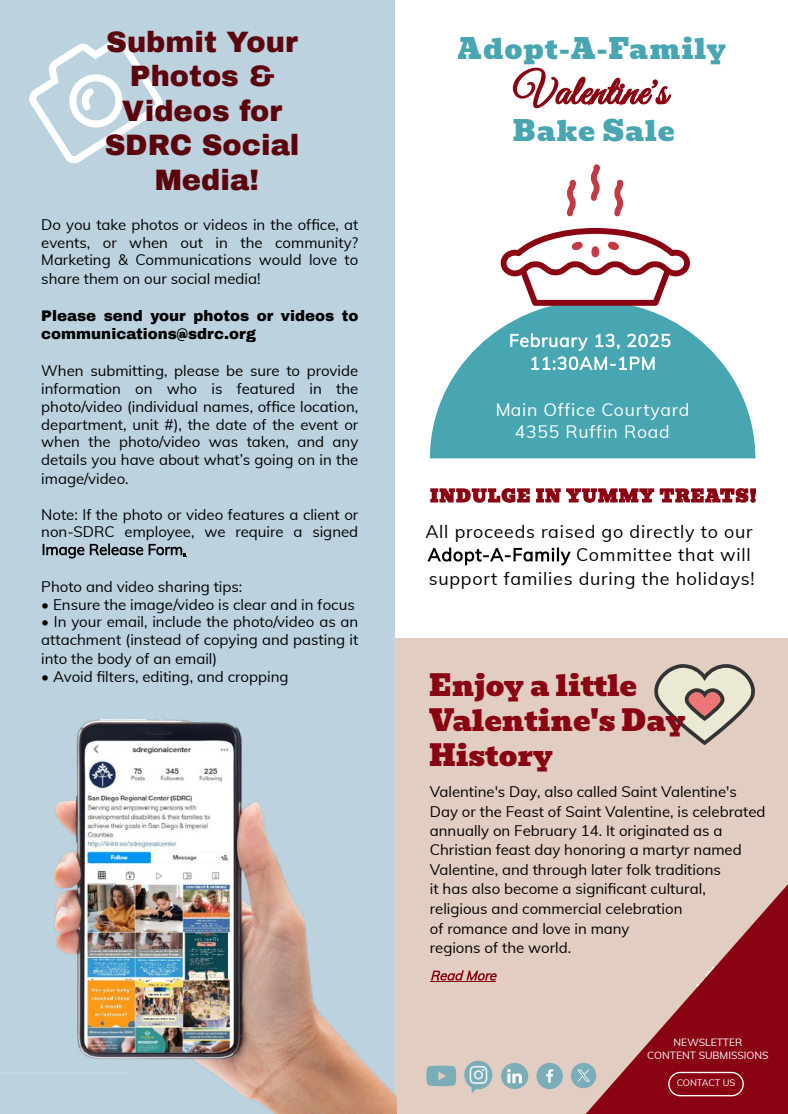
<style>
.page{position:relative;width:788px;height:1114px;background:#fff}
.page>*{position:absolute;margin:0;border:0;box-sizing:border-box;transform-origin:0 0}
.t1{font:29.12px/34.9px "Bevan";color:#8a0312}
.t2{font:900 28.88px/34.6px "Archivo";color:#5b040d;text-align:center}
.t3{font:28.12px "Bevan";letter-spacing:.035em;color:#47a6b1}
.t4{font:17.88px/23.1px "Muli";letter-spacing:.04em;color:#000}
.t5{font:17.62px/22.8px "Muli";letter-spacing:.04em;color:#fff;text-align:center}
.t6{font:15px/18px "Muli";color:#000;text-align:justify}
.t7{font:900 15px/18.8px "Archivo";color:#000}
.t8{font:10.25px/13.1px "Muli";color:#fff;text-align:center}
.t9{font:9.25px "Muli";letter-spacing:-.01em;color:#fff}
.s1{color:rgb(0 0 0/0)}
</style>
<div class="page">
<div style="left:394px;top:638px;width:394px;height:476px;background:#e1cdc2"></div>
<svg style="left:430px;top:303px;width:325px;height:155px;fill:#47a6b1"></svg>
<div style="left:0;top:0;width:395px;height:1114px;background:#bdd2df"></div>
<hr style="left:0;top:1072px;width:128px;height:1px;background:#c6d6e5">
<svg style="left:43px;top:543px;width:143px;height:15px"></svg>
<img style="left:53px;top:719px;width:344px;height:395px">
<svg style="left:29px;top:38px;width:134px;height:126px"></svg>
<svg style="left:549px;top:884px;width:239px;height:230px"></svg>
<svg style="left:668px;top:1071px;width:75px;height:25px;background:#961e2c"></svg>
<svg style="left:536px;top:1062px;width:26px;height:27px"></svg>
<svg style="left:464px;top:1060px;width:28px;height:33px"></svg>
<svg style="left:501px;top:1063px;width:27px;height:26px"></svg>
<svg style="left:426px;top:1065px;width:30px;height:21px"></svg>
<svg style="left:571px;top:1063px;width:25px;height:25px"></svg>
<svg style="left:500px;top:228px;width:190px;height:75px"></svg>
<svg style="left:567px;top:179px;width:9px;height:38px"></svg>
<svg style="left:614px;top:179px;width:10px;height:38px"></svg>
<svg style="left:590px;top:164px;width:10px;height:37px"></svg>
<svg style="left:513px;top:68px;width:158px;height:40px"></svg>
<svg style="left:427px;top:547px;width:143px;height:18px"></svg>
<svg style="left:510px;top:333px;width:160px;height:37px;background:#70b9c2"></svg>
<svg style="left:430px;top:488px;width:326px;height:15px"></svg>
<hr style="left:430px;top:981px;width:65px;height:1px;background:#8a0312">
<svg style="left:431px;top:970px;width:66px;height:10px"></svg>
<svg style="left:654px;top:664px;width:101px;height:81px"></svg>
<h2 class="t2" style="left:104px;top:25px;width:197px">Submit Your<br>Photos &amp;<br>Videos for<br>SDRC Social<br>Media!</h2>
<p class="t6" style="left:41px;top:216px;width:318px">Do you take photos or videos in the of ce, at events, or when out in the community?<br>Marketing &amp; Communications would love to share them on our social media!</p>
<p class="t7" style="left:41px;top:306px;width:318px">Please send your photos or videos to communications@sdrc.org</p>
<p class="t6" style="left:41px;top:362px;width:318px">When submitting, please be sure to provide information on who is featured in the photo/video (individual names, of ce location, department, unit #), the date of the event or when the photo/video was taken, and any details you have about what’s going on in the image/video.</p>
<p class="t6" style="left:41px;top:506px;width:318px">Note: If the photo or video features a client or non-SDRC employee, we require a signed</p>
<p class="t6" style="left:41px;top:578px;width:203px">Photo and video sharing tips:</p>
<p class="t6" style="left:41px;top:596px;width:315px">• Ensure the image/video is clear and in focus</p>
<p class="t6" style="left:41px;top:614px;width:318px">• In your email, include the photo/video as an attachment (instead of copying and pasting it into the body of an email)</p>
<p class="t6" style="left:41px;top:668px;width:249px">• Avoid lters, editing, and cropping</p>
<h3 class="t3" style="left:458px;top:26px;width:270px">Adopt-A-Family</h3>
<h3 class="t3" style="left:513px;top:108px;width:163px">Bake Sale</h3>
<p class="t5" style="left:495px;top:399px;width:196px">Main Office Courtyard<br>4355 Ruffin Road</p>
<p class="t4" style="left:425px;top:521px;width:331px">All proceeds raised go directly to our<br><span class="s1">Adopt-A-Family</span> Committee that will support families during the holidays!</p>
<h1 class="t1" style="left:429px;top:668px;width:258px">Enjoy a little<br>Valentine's Day<br>History</h1>
<p class="t6" style="left:430px;top:782px;width:337px;line-height:19.5px;text-align:left">Valentine's Day, also called Saint Valentine's Day or the Feast of Saint Valentine, is celebrated annually on February 14. It originated as a Christian feast day honoring a martyr named Valentine, and through later folk traditions<br>it has also become a signi</p>
<p class="t6" style="left:430px;top:880px;width:277px;line-height:19.4px;text-align:left;text-indent:186px">cant cultural, religious and commercial celebration<br>of romance and love in many<br>regions of the world.</p>
<p class="t8" style="left:647px;top:1036px;width:123px">NEWSLETTER<br>CONTENT SUBMISSIONS</p>
<p class="t9" style="left:676px;top:1079px;width:60px">CONTACT US</p>
</div>
